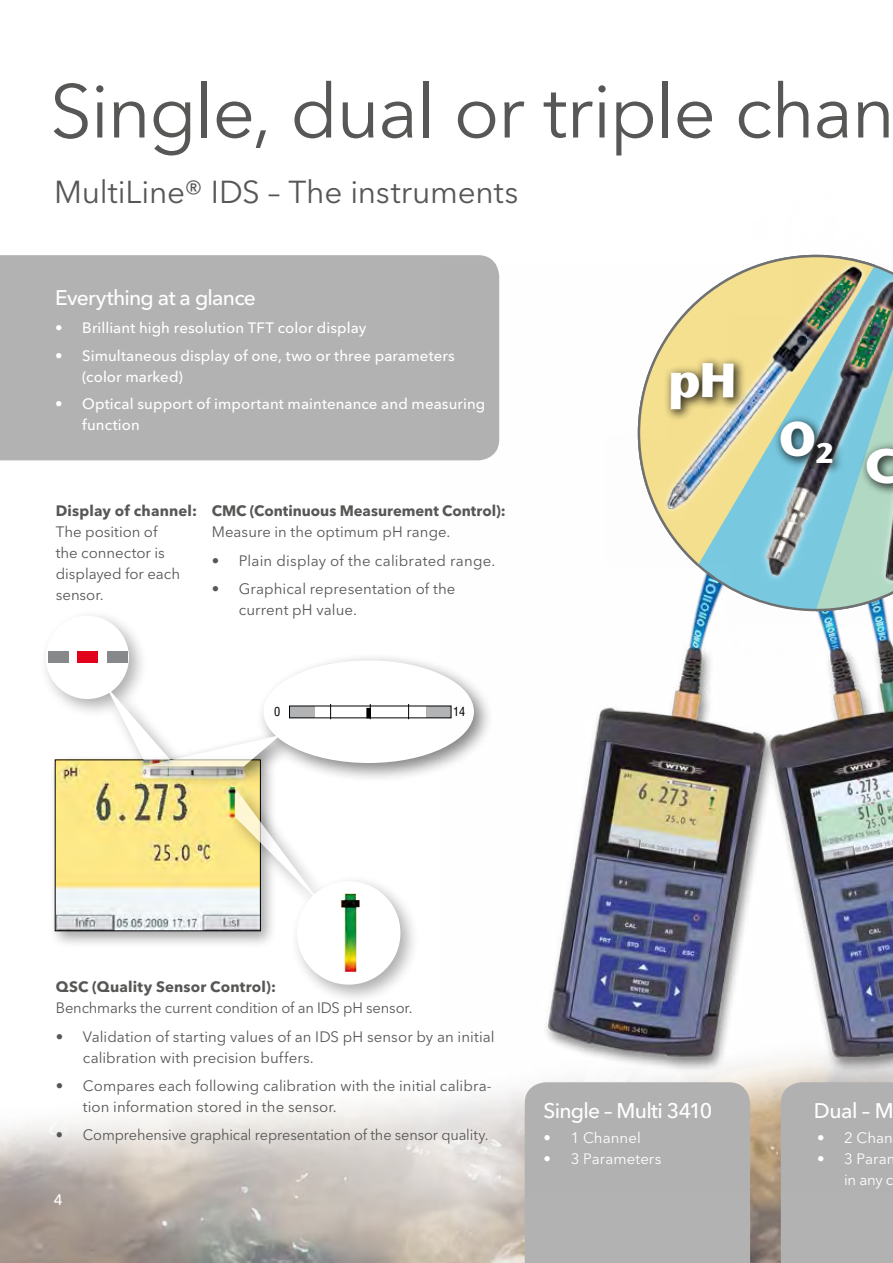
<style>
.page{position:relative;width:893px;height:1263px;background:#fff}
.page>*{position:absolute;margin:0;border:0;box-sizing:border-box;transform-origin:0 0}
.t1{font:75px "Avenir Next LT Pro";letter-spacing:-.02em;color:#575756}
.t2{font:700 48.45px "Stone Sans";color:#fff}
.t3{font:31.5px "Avenir Next LT Pro";letter-spacing:-.005em;color:#575756}
.t4{font:500 21px "Avenir Next LT Pro";letter-spacing:-.035em;color:#fff}
.t5{font:15px/21px "Avenir Next LT Pro";letter-spacing:.005em;color:#575756}
.t6{font:500 15px/21px "Avenir Next LT Pro";letter-spacing:.005em;color:#fff}
.t7{font:700 15px "Avenir Next LT Pro";letter-spacing:.01em;color:#575756}
.t8{font:15px "Avenir Next LT Pro";letter-spacing:.005em;color:#fff}
.t9{font:15px/21px "Avenir Next LT Pro";letter-spacing:-.015em;color:#fff}
.t10{font:condensed 12.3px "Helvetica";color:#000}
.s1{font-size:28.35px}
</style>
<div class="page">
<img style="left:0;top:1103px;width:781px;height:160px">
<div style="left:0;top:255px;width:495px;height:205px;background:#b3b2b2"></div>
<div style="left:781px;top:1191px;width:112px;height:72px;background:#b3b2b2"></div>
<div style="left:525px;top:1191px;width:225px;height:72px;background:#b3b2b2"></div>
<img style="left:439px;top:263px;width:454px;height:928px">
<div style="left:49px;top:754px;width:229px;height:195px;background:#000;opacity:.35"></div>
<img style="left:57px;top:780px;width:170px;height:149px">
<img style="left:606px;top:254px;width:287px;height:494px">
<img style="left:660px;top:352px;width:89px;height:73px">
<img style="left:770px;top:410px;width:10px;height:69px">
<img style="left:780px;top:285px;width:113px;height:327px">
<div style="left:227px;top:782px;width:194px;height:222px;background:#000;opacity:.5"></div>
<svg style="left:235px;top:787px;width:165px;height:198px"></svg>
<img style="left:341px;top:894px;width:18px;height:78px">
<div style="left:38px;top:608px;width:151px;height:172px;background:#000;opacity:.5"></div>
<div style="left:139px;top:652px;width:355px;height:134px;background:#000;opacity:.75"></div>
<svg style="left:46px;top:616px;width:428px;height:150px"></svg>
<svg style="left:670px;top:362px;width:65px;height:48px;background:#938656"></svg>
<h1 class="t1" style="left:50px;top:67px;width:847px">Single, dual or triple chan</h1>
<h3 class="t3" style="left:54px;top:173px;width:466px">MultiLine® IDS – The instruments</h3>
<h3 class="t4" style="left:55px;top:285px;width:202px">Everything at a glance</h3>
<p class="t6" style="left:55px;top:317px;width:313px">• Brilliant high resolution TFT color display</p>
<p class="t6" style="left:82px;top:345px;width:374px;text-indent:-27px">• Simultaneous display of one, two or three parameters (color marked)</p>
<p class="t6" style="left:82px;top:394px;width:405px;text-indent:-27px">• Optical support of important maintenance and measuring function</p>
<p class="t7" style="left:56px;top:501px;width:143px">Display of channel:</p>
<p class="t5" style="left:56px;top:521px;width:126px">The position of the connector is displayed for each sensor.</p>
<p class="t7" style="left:212px;top:501px;width:295px">CMC (Continuous Measurement Control):</p>
<p class="t5" style="left:212px;top:521px;width:240px">Measure in the optimum pH range.</p>
<p class="t5" style="left:212px;top:551px;width:285px">• Plain display of the calibrated range.</p>
<p class="t5" style="left:239px;top:578px;width:218px;text-indent:-27px">• Graphical representation of the current pH value.</p>
<p class="t10" style="left:274px;top:704px;width:8px">0</p>
<p class="t10" style="left:453px;top:704px;width:13px">14</p>
<h2 class="t2" style="left:779px;top:424px;width:120px">O<span class="s1">2</span> C</h2>
<p class="t7" style="left:56px;top:977px;width:222px">QSC (Quality Sensor Control):</p>
<p class="t5" style="left:56px;top:997px;width:358px">Benchmarks the current condition of an IDS pH sensor.</p>
<p class="t5" style="left:83px;top:1026px;width:413px;text-indent:-27px">• Validation of starting values of an IDS pH sensor by an initial calibration with precision buffers.</p>
<p class="t5" style="left:83px;top:1075px;width:410px;text-indent:-27px">• Compares each following calibration with the initial calibra&shy;tion information stored in the sensor.</p>
<p class="t5" style="left:56px;top:1124px;width:434px">• Comprehensive graphical representation of the sensor quality.</p>
<p class="t6" style="left:54px;top:1189px;width:10px">4</p>
<h3 class="t4" style="left:544px;top:1098px;width:170px">Single – Multi 3410</h3>
<p class="t8" style="left:544px;top:1129px;width:99px">• 1 Channel</p>
<p class="t8" style="left:544px;top:1150px;width:119px">• 3 Parameters</p>
<h3 class="t4" style="left:814px;top:1098px;width:81px">Dual – M</h3>
<p class="t8" style="left:817px;top:1129px;width:77px">• 2 Chan</p>
<p class="t9" style="left:844px;top:1149px;width:51px;text-indent:-27px">• 3 Para in any c</p>
</div>
